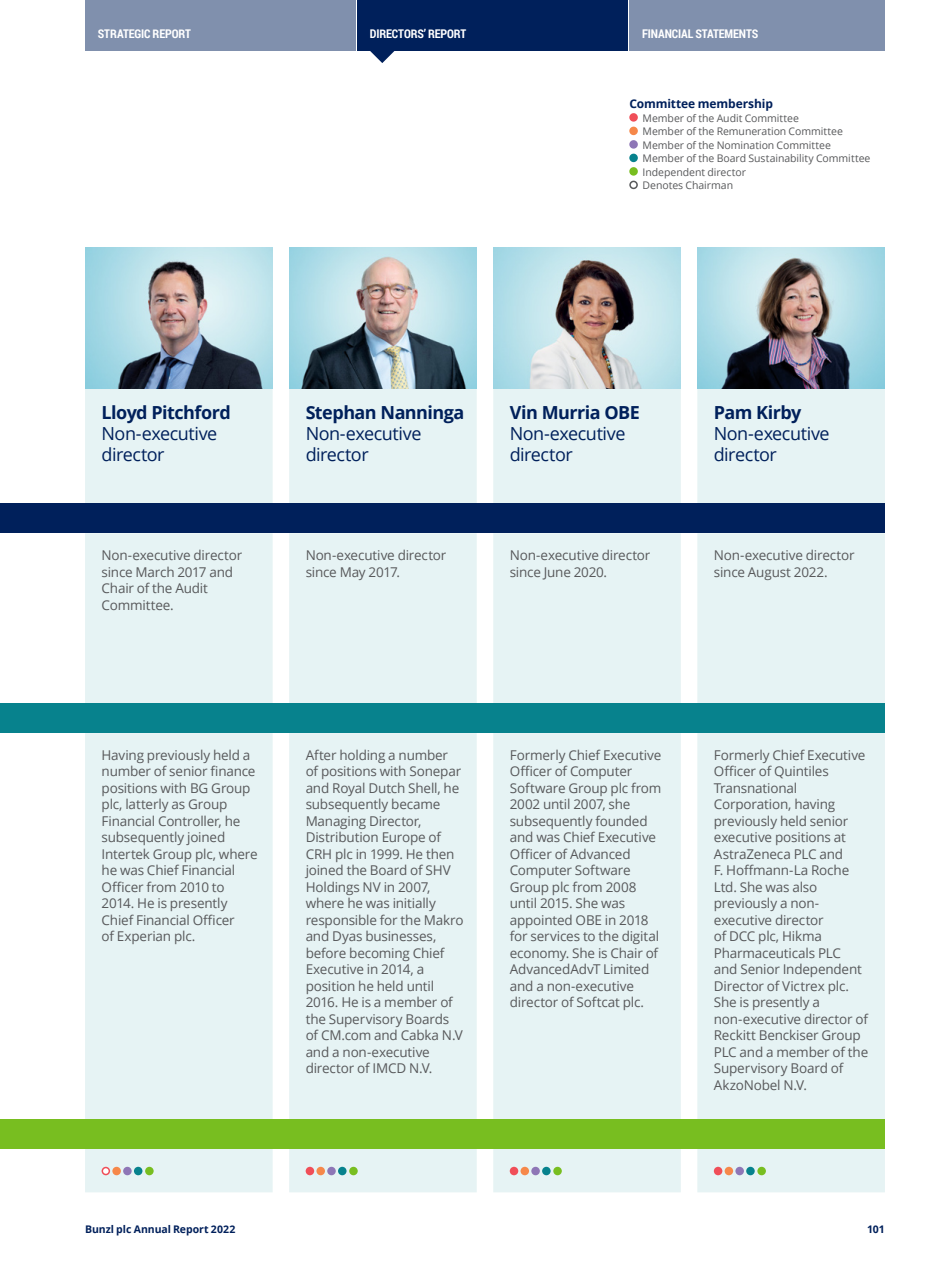
<style>
.page{position:relative;width:936px;height:1263px;background:#fff}
.page>*{position:absolute;margin:0;border:0;box-sizing:border-box;transform-origin:0 0}
.t1{font:18px/21px "Open Sans";letter-spacing:-.03em;color:#00205b}
.t2{font:700 18px "Open Sans";letter-spacing:-.03em;color:#00205b}
.t3{font:13.5px/16.5px "Open Sans";letter-spacing:-.015em;color:#58595b}
.t4{font:700 12px "Roboto Condensed";letter-spacing:-.01em;color:#fff}
.t5{font:700 12px "Open Sans";letter-spacing:-.01em;color:#00205b}
.t6{font:10.5px/13.5px "Open Sans";letter-spacing:-.005em;color:#58595b}
.t7{font:700 10.5px "Open Sans";letter-spacing:-.005em;color:#00205b}
</style>
<div class="page">
<div style="left:85px;top:389px;width:799px;height:803px;background:#e6f3f4"></div>
<div style="left:0;top:503px;width:884px;height:30px;background:#00205b"></div>
<div style="left:0;top:703px;width:884px;height:30px;background:#07828d"></div>
<div style="left:0;top:1119px;width:884px;height:30px;background:#78be20"></div>
<img style="left:85px;top:247px;width:187px;height:142px">
<img style="left:289px;top:247px;width:187px;height:142px">
<img style="left:493px;top:247px;width:187px;height:142px">
<img style="left:697px;top:247px;width:187px;height:142px">
<div style="left:102px;top:1167px;width:7px;height:7px;background:#fff;border-radius:50%"></div>
<div style="left:102px;top:1167px;width:8px;height:8px;border:2px solid #f04e58;border-radius:50%"></div>
<div style="left:112px;top:1167px;width:9px;height:8px;background:#f6884a;border-radius:50%"></div>
<div style="left:123px;top:1167px;width:9px;height:8px;background:#8e76b6;border-radius:50%"></div>
<div style="left:134px;top:1167px;width:8px;height:8px;background:#07828d;border-radius:50%"></div>
<div style="left:145px;top:1167px;width:9px;height:8px;background:#78be20;border-radius:50%"></div>
<div style="left:305px;top:1167px;width:9px;height:8px;background:#f04e58;border-radius:50%"></div>
<div style="left:316px;top:1167px;width:9px;height:8px;background:#f6884a;border-radius:50%"></div>
<div style="left:327px;top:1167px;width:9px;height:8px;background:#8e76b6;border-radius:50%"></div>
<div style="left:338px;top:1167px;width:8px;height:8px;background:#07828d;border-radius:50%"></div>
<div style="left:349px;top:1167px;width:9px;height:8px;background:#78be20;border-radius:50%"></div>
<div style="left:509px;top:1167px;width:9px;height:8px;background:#f04e58;border-radius:50%"></div>
<div style="left:520px;top:1167px;width:9px;height:8px;background:#f6884a;border-radius:50%"></div>
<div style="left:531px;top:1167px;width:9px;height:8px;background:#8e76b6;border-radius:50%"></div>
<div style="left:542px;top:1167px;width:8px;height:8px;background:#07828d;border-radius:50%"></div>
<div style="left:553px;top:1167px;width:8px;height:8px;background:#78be20;border-radius:50%"></div>
<div style="left:713px;top:1167px;width:9px;height:8px;background:#f04e58;border-radius:50%"></div>
<div style="left:724px;top:1167px;width:9px;height:8px;background:#f6884a;border-radius:50%"></div>
<div style="left:735px;top:1167px;width:8px;height:8px;background:#8e76b6;border-radius:50%"></div>
<div style="left:746px;top:1167px;width:8px;height:8px;background:#07828d;border-radius:50%"></div>
<div style="left:757px;top:1167px;width:8px;height:8px;background:#78be20;border-radius:50%"></div>
<div style="left:629px;top:113px;width:8px;height:9px;background:#f04e58;border-radius:50%"></div>
<div style="left:629px;top:127px;width:8px;height:8px;background:#f6884a;border-radius:50%"></div>
<div style="left:629px;top:140px;width:8px;height:9px;background:#8e76b6;border-radius:50%"></div>
<div style="left:629px;top:154px;width:8px;height:8px;background:#07828d;border-radius:50%"></div>
<div style="left:629px;top:167px;width:8px;height:9px;background:#78be20;border-radius:50%"></div>
<div style="left:629px;top:181px;width:8px;height:8px;border:2px solid #58595b;border-radius:50%"></div>
<svg style="left:370px;top:51px;width:24px;height:12px"></svg>
<div style="left:629px;top:0;width:255px;height:51px;background:#8090ad"></div>
<div style="left:357px;top:0;width:271px;height:51px;background:#00205b"></div>
<div style="left:85px;top:0;width:271px;height:51px;background:#8090ad"></div>
<p class="t4" style="left:98px;top:26px;width:95px">STRATEGIC REPORT</p>
<p class="t4" style="left:370px;top:26px;width:98px">DIRECTORS’ REPORT</p>
<p class="t4" style="left:642px;top:26px;width:118px">FINANCIAL STATEMENTS</p>
<p class="t5" style="left:629px;top:95px;width:145px">Committee membership</p>
<p class="t6" style="left:642px;top:111px;width:229px">Member of the Audit Committee<br>Member of the Remuneration Committee<br>Member of the Nomination Committee<br>Member of the Board Sustainability Committee<br>Independent director<br>Denotes Chairman</p>
<h1 class="t2" style="left:102px;top:400px;width:131px">Lloyd Pitchford</h1>
<h1 class="t1" style="left:102px;top:422px;width:117px">Non-executive director</h1>
<h1 class="t2" style="left:305px;top:400px;width:160px">Stephan Nanninga</h1>
<h1 class="t1" style="left:305px;top:422px;width:117px">Non-executive director</h1>
<h1 class="t2" style="left:509px;top:400px;width:132px">Vin Murria OBE</h1>
<h1 class="t1" style="left:509px;top:422px;width:117px">Non-executive director</h1>
<h1 class="t2" style="left:713px;top:400px;width:89px">Pam Kirby</h1>
<h1 class="t1" style="left:713px;top:422px;width:117px">Non-executive director</h1>
<p class="t3" style="left:102px;top:547px;width:142px">Non-executive director since March 2017 and<br>Chair of the Audit<br>Committee.</p>
<p class="t3" style="left:306px;top:547px;width:142px">Non-executive director since May 2017.</p>
<p class="t3" style="left:509px;top:547px;width:142px">Non-executive director since June 2020.</p>
<p class="t3" style="left:713px;top:547px;width:142px">Non-executive director since August 2022.</p>
<p class="t3" style="left:102px;top:746px;width:158px">Having previously held a number of senior finance positions with BG Group plc, latterly as Group<br>Financial Controller, he subsequently joined<br>Intertek Group plc, where he was Chief Financial<br>Officer from 2010 to<br>2014. He is presently<br>Chief Financial Officer<br>of Experian plc.</p>
<p class="t3" style="left:306px;top:746px;width:159px">After holding a number of positions with Sonepar and Royal Dutch Shell, he subsequently became<br>Managing Director,<br>Distribution Europe of<br>CRH plc in 1999. He then joined the Board of SHV<br>Holdings NV in 2007, where he was initially responsible for the Makro and Dyas businesses, before becoming Chief<br>Executive in 2014, a position he held until<br>2016. He is a member of the Supervisory Boards of CM.com and Cabka N.V and a non-executive director of IMCD N.V.</p>
<p class="t3" style="left:509px;top:746px;width:153px">Formerly Chief Executive<br>Officer of Computer<br>Software Group plc from<br>2002 until 2007, she subsequently founded and was Chief Executive<br>Officer of Advanced<br>Computer Software<br>Group plc from 2008 until 2015. She was appointed OBE in 2018 for services to the digital economy. She is Chair of<br>AdvancedAdvT Limited and a non-executive director of Softcat plc.</p>
<p class="t3" style="left:713px;top:746px;width:156px">Formerly Chief Executive<br>Officer of Quintiles<br>Transnational<br>Corporation, having previously held senior executive positions at<br>AstraZeneca PLC and<br>F. Hoffmann-La Roche<br>Ltd. She was also previously a non&shy;executive director<br>of DCC plc, Hikma<br>Pharmaceuticals PLC<br>and Senior Independent<br>Director of Victrex plc.<br>She is presently a non-executive director of<br>Reckitt Benckiser Group<br>PLC and a member of the<br>Supervisory Board of<br>AkzoNobel N.V.</p>
<p class="t7" style="left:85px;top:1222px;width:152px">Bunzl plc Annual Report 2022</p>
<p class="t7" style="left:867px;top:1222px;width:19px">101</p>
</div>
